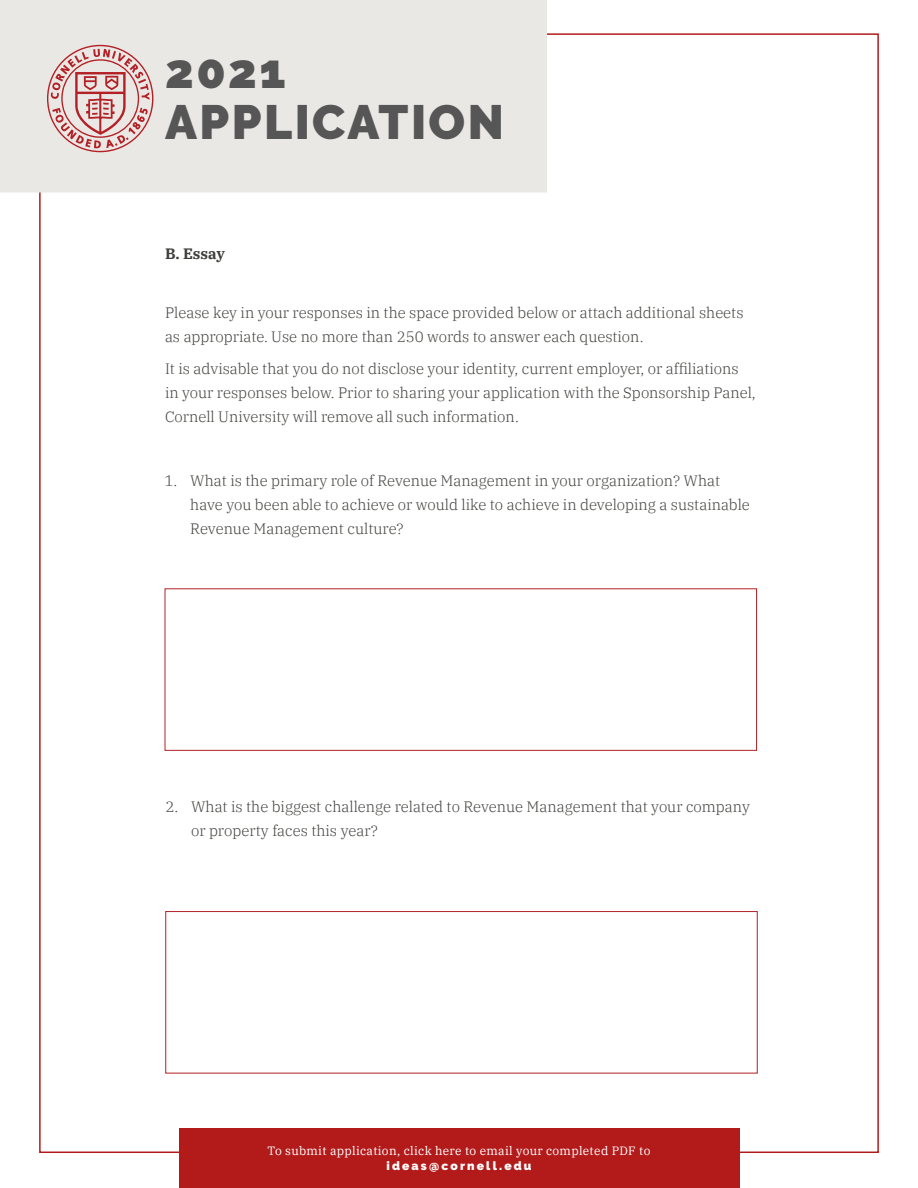
<style>
.page{position:relative;width:918px;height:1188px;background:#fff}
.page>*{position:absolute;margin:0;border:0;box-sizing:border-box;transform-origin:0 0}
.t1{font:900 48px/51px "Raleway";letter-spacing:.05em;color:#565657}
.t2{font:300 15px/24px "IBM Plex Serif";color:#3e3e3b}
.t3{font:700 15px "IBM Plex Serif";letter-spacing:-.005em;color:#3e3e3b}
.t4{font:12px "IBM Plex Serif";letter-spacing:.025em;color:#fff}
.t5{font:900 12px "Raleway";letter-spacing:.18em;color:#fff}
</style>
<div class="page">
<div style="left:165px;top:588px;width:592px;height:163px;border:1px solid #b32126"></div>
<div style="left:165px;top:911px;width:593px;height:162px;border:1px solid #b32126"></div>
<div style="left:179px;top:1128px;width:560px;height:60px;background:#b31b1b"></div>
<div style="left:0;top:0;width:547px;height:193px;background:#eae8e5"></div>
<svg style="left:47px;top:45px;width:106px;height:107px"></svg>
<h1 class="t1" style="left:165px;top:46px;width:340px">2021<br>APPLICATION</h1>
<p class="t3" style="left:165px;top:241px;width:62px">B. Essay</p>
<p class="t2" style="left:165px;top:300px;width:580px">Please key in your responses in the space provided below or attach additional sheets as appropriate. Use no more than 250 words to answer each question.</p>
<p class="t2" style="left:165px;top:355px;width:592px">It is advisable that you do not disclose your identity, current employer, or affiliations in your responses below. Prior to sharing your application with the Sponsorship Panel,<br>Cornell University will remove all such information.</p>
<p class="t2" style="left:165px;top:468px;width:14px">1.</p>
<p class="t2" style="left:190px;top:468px;width:561px">What is the primary role of Revenue Management in your organization? What have you been able to achieve or would like to achieve in developing a sustainable<br>Revenue Management culture?</p>
<p class="t2" style="left:165px;top:793px;width:14px">2.</p>
<p class="t2" style="left:191px;top:793px;width:560px">What is the biggest challenge related to Revenue Management that your company or property faces this year?</p>
<p class="t4" style="left:268px;top:1141px;width:385px">To submit application, click here to email your completed PDF to</p>
<p class="t5" style="left:386px;top:1159px;width:147px">ideas@cornell.edu</p>
</div>
